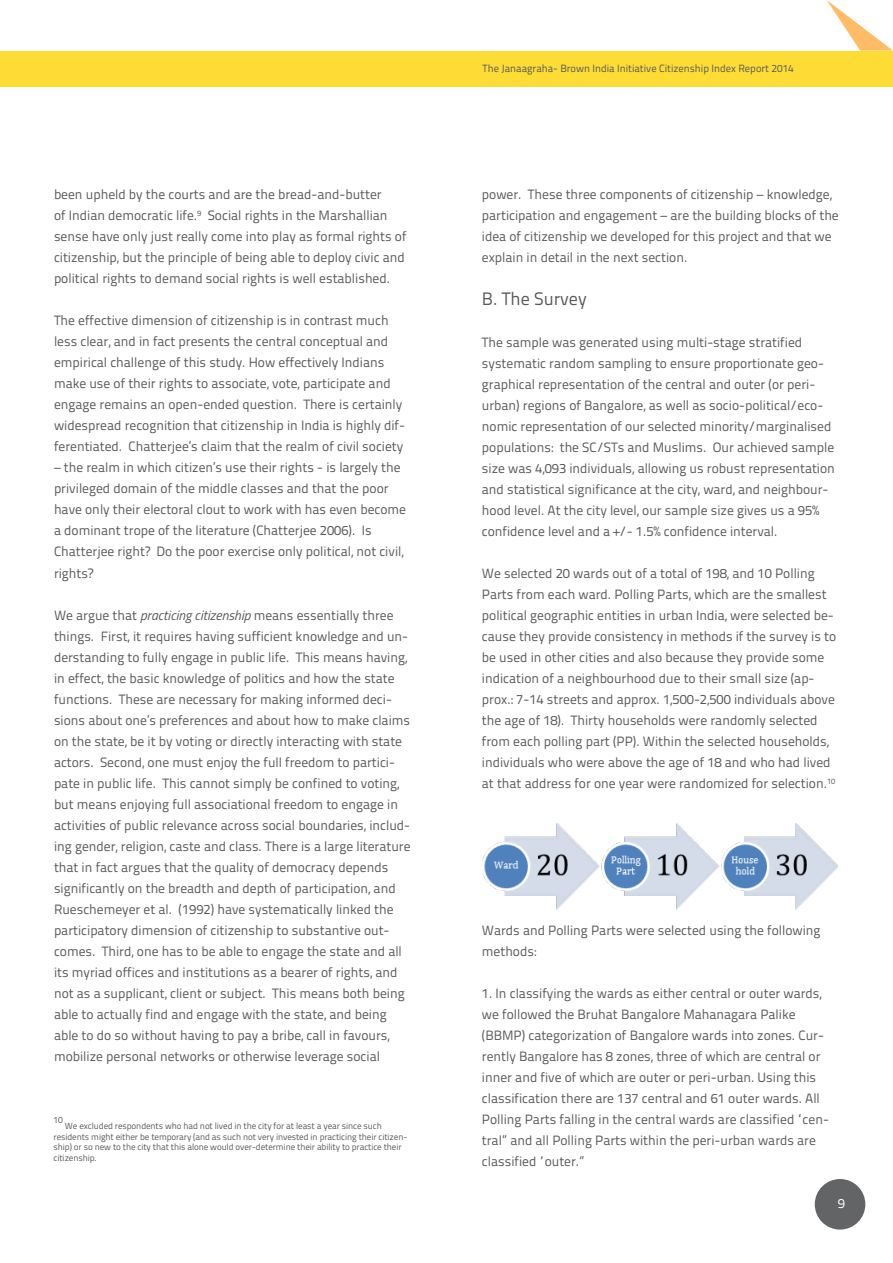
<style>
.page{position:relative;width:893px;height:1263px;background:#fff}
.page>*{position:absolute;margin:0;border:0;box-sizing:border-box;transform-origin:0 0}
.t1{font:18px "Titillium Text 22 L";color:#58595b}
.t2{font:13.5px/21px "Titillium Text 22 L";color:#58595b}
.t3{font:13.5px "Titillium Text 22 L";color:#fff}
.t4{font:10.5px "Titillium Text 22 L";color:#58595b}
.t5{font:9px/10.5px "Titillium Text 22 L";letter-spacing:-.01em;color:#58595b}
.s1{font-family:"Titillium";font-style:italic}
</style>
<div class="page">
<div style="left:815px;top:1179px;width:50px;height:50px;background:#636466;border-radius:50%"></div>
<div style="left:0;top:51px;width:893px;height:35px;background:#fddc35"></div>
<svg style="left:827px;top:0;width:66px;height:51px"></svg>
<img style="left:482px;top:823px;width:355px;height:87px">
<p class="t2" style="left:54px;top:183px;width:354px">been upheld by the courts and are the bread-and-butter<br>of Indian democratic life.<sup>9</sup> Social rights in the Marshallian sense have only just really come into play as formal rights of citizenship, but the principle of being able to deploy civic and political rights to demand social rights is well established.</p>
<p class="t2" style="left:54px;top:309px;width:353px">The effective dimension of citizenship is in contrast much less clear, and in fact presents the central conceptual and empirical challenge of this study. How effectively Indians make use of their rights to associate, vote, participate and engage remains an open-ended question. There is certainly widespread recognition that citizenship in India is highly dif&shy;ferentiated. Chatterjee’s claim that the realm of civil society</p>
<p class="t2" style="left:54px;top:456px;width:354px">– the realm in which citizen’s use their rights - is largely the privileged domain of the middle classes and that the poor have only their electoral clout to work with has even become a dominant trope of the literature (Chatterjee 2006). Is Chatterjee right? Do the poor exercise only political, not civil, rights?</p>
<p class="t2" style="left:54px;top:603px;width:358px">We argue that <span class="s1">practicing citizenship</span> means essentially three things. First, it requires having sufficient knowledge and un&shy;derstanding to fully engage in public life. This means having, in effect, the basic knowledge of politics and how the state functions. These are necessary for making informed deci&shy;sions about one’s preferences and about how to make claims on the state, be it by voting or directly interacting with state actors. Second, one must enjoy the full freedom to partici&shy;pate in public life. This cannot simply be confined to voting, but means enjoying full associational freedom to engage in activities of public relevance across social boundaries, includ&shy;ing gender, religion, caste and class. There is a large literature that in fact argues that the quality of democracy depends significantly on the breadth and depth of participation, and Rueschemeyer et al. (1992) have systematically linked the participatory dimension of citizenship to substantive out&shy;comes. Third, one has to be able to engage the state and all its myriad offices and institutions as a bearer of rights, and not as a supplicant, client or subject. This means both being able to actually find and engage with the state, and being able to do so without having to pay a bribe, call in favours, mobilize personal networks or otherwise leverage social</p>
<p class="t5" style="left:54px;top:1114px;width:11px">10</p>
<p class="t5" style="left:54px;top:1120px;width:355px;text-indent:11px">We excluded respondents who had not lived in the city for at least a year since such residents might either be temporary (and as such not very invested in practicing their citizen&shy;ship) or so new to the city that this alone would over-determine their ability to practice their citizenship.</p>
<p class="t4" style="left:483px;top:61px;width:313px">The Janaagraha- Brown India Initiative Citizenship Index Report 2014</p>
<p class="t2" style="left:482px;top:183px;width:358px">power. These three components of citizenship – knowledge, participation and engagement – are the building blocks of the idea of citizenship we developed for this project and that we explain in detail in the next section.</p>
<h1 class="t1" style="left:482px;top:285px;width:106px">B. The Survey</h1>
<p class="t2" style="left:482px;top:331px;width:355px">The sample was generated using multi-stage stratified systematic random sampling to ensure proportionate geo&shy;graphical representation of the central and outer (or peri&shy;urban) regions of Bangalore, as well as socio-political/eco&shy;nomic representation of our selected minority/marginalised populations: the SC/STs and Muslims. Our achieved sample size was 4,093 individuals, allowing us robust representation and statistical significance at the city, ward, and neighbour&shy;hood level. At the city level, our sample size gives us a 95% confidence level and a +/- 1.5% confidence interval.</p>
<p class="t2" style="left:482px;top:562px;width:356px">We selected 20 wards out of a total of 198, and 10 Polling Parts from each ward. Polling Parts, which are the smallest political geographic entities in urban India, were selected be&shy;cause they provide consistency in methods if the survey is to be used in other cities and also because they provide some indication of a neighbourhood due to their small size (ap&shy;prox.: 7-14 streets and approx. 1,500-2,500 individuals above the age of 18). Thirty households were randomly selected from each polling part (PP). Within the selected households, individuals who were above the age of 18 and who had lived at that address for one year were randomized for selection.<sup>10</sup></p>
<p class="t2" style="left:482px;top:919px;width:340px">Wards and Polling Parts were selected using the following methods:</p>
<p class="t2" style="left:482px;top:982px;width:349px">1. In classifying the wards as either central or outer wards, we followed the Bruhat Bangalore Mahanagara Palike (BBMP) categorization of Bangalore wards into zones. Cur&shy;rently Bangalore has 8 zones, three of which are central or inner and five of which are outer or peri-urban. Using this classification there are 137 central and 61 outer wards. All Polling Parts falling in the central wards are classified “cen&shy;tral” and all Polling Parts within the peri-urban wards are classified “outer.”</p>
<p class="t3" style="left:838px;top:1193px;width:9px">9</p>
</div>
